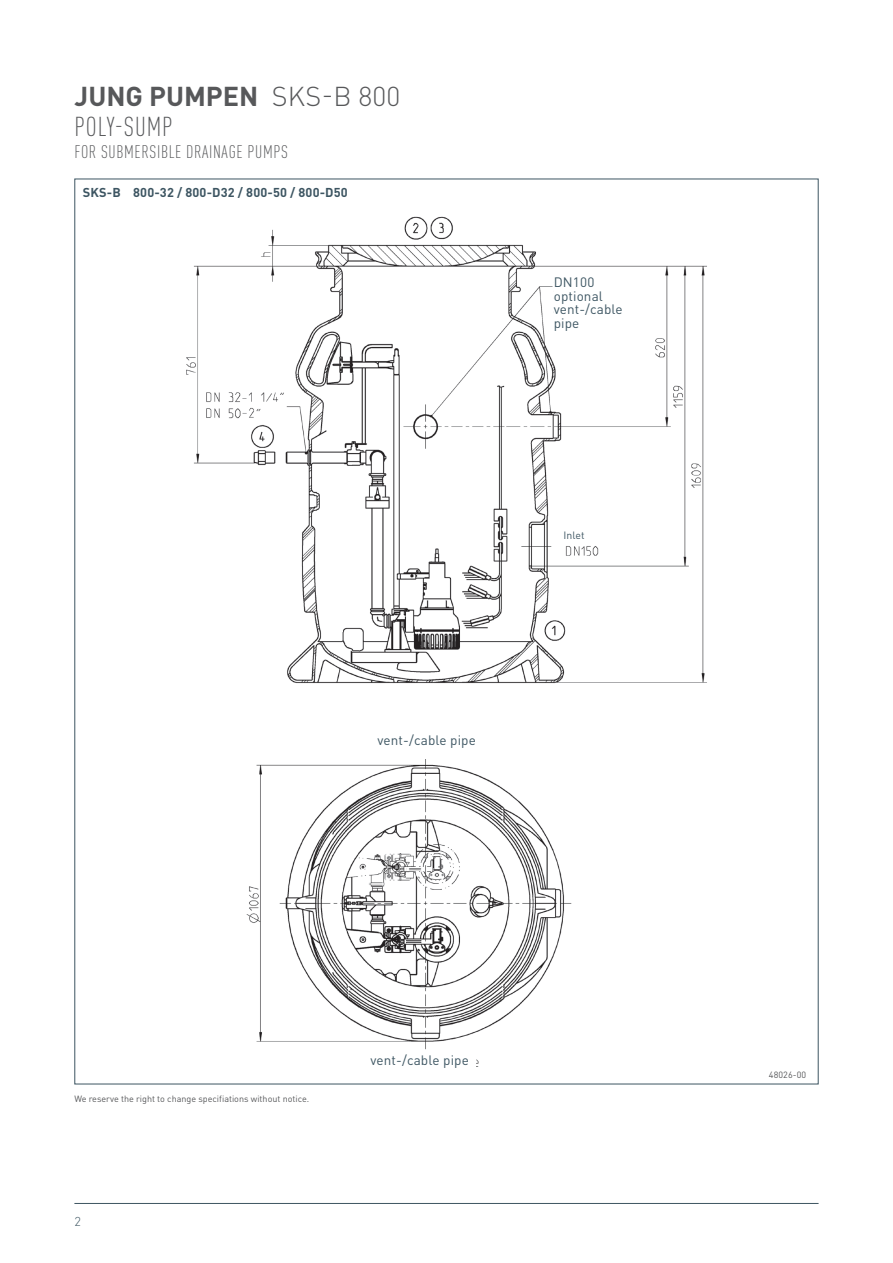
<style>
.page{position:relative;width:893px;height:1263px;background:#fff}
.page>*{position:absolute;margin:0;border:0;box-sizing:border-box;transform-origin:0 0}
.t1{font:700 27px/30px "DIN Pro";color:#57585a}
.t2{font:300 condensed 18px "DIN Pro";letter-spacing:.035em;color:#57585a}
.t3{font:13.5px/13.5px "DIN Pro";letter-spacing:.01em;color:#3d5562}
.t4{font:700 12.75px "DIN Pro";letter-spacing:.01em;color:#3d5562}
.t5{font:300 12.75px "DIN Pro";color:#3d5562}
.t6{font:10.5px "DIN Pro";letter-spacing:.01em;color:#3d5562}
.t7{font:9px "DIN Pro";color:#57585a}
.s1{font-weight:300}
.s2{font-weight:300;font-stretch:condensed}
</style>
<div class="page">
<hr style="left:74px;top:1203px;width:745px;height:1px;background:#3d5562">
<img style="left:186px;top:216px;width:521px;height:851px">
<div style="left:563px;top:531px;width:58px;height:13px;background:#fff"></div>
<div style="left:371px;top:1054px;width:105px;height:24px;background:#fff"></div>
<div style="left:378px;top:735px;width:105px;height:24px;background:#fff"></div>
<div style="left:554px;top:277px;width:97px;height:68px;background:#fff"></div>
<h1 class="t1" style="left:75px;top:78px;width:327px">JUNG PUMPEN <span class="s1">SKS-B 800<br></span><span class="s2">POLY-SUMP</span></h1>
<h2 class="t2" style="left:74px;top:139px;width:215px">FOR SUBMERSIBLE DRAINAGE PUMPS</h2>
<h3 class="t4" style="left:83px;top:182px;width:266px">SKS-B 800-32 / 800-D32 / 800-50 / 800-D50</h3>
<h3 class="t3" style="left:554px;top:274px;width:71px">DN100 optional vent-/cable pipe</h3>
<h3 class="t3" style="left:378px;top:732px;width:100px">vent-/cable pipe</h3>
<p class="t6" style="left:563px;top:527px;width:23px">Inlet</p>
<p class="t7" style="left:74px;top:1092px;width:236px">We reserve the right to change specifiations without notice.</p>
<h3 class="t5" style="left:74px;top:1211px;width:8px">2</h3>
<h3 class="t3" style="left:371px;top:1052px;width:100px">vent-/cable pipe</h3>
<p class="t7" style="left:769px;top:1067px;width:39px">48026-00</p>
</div>
